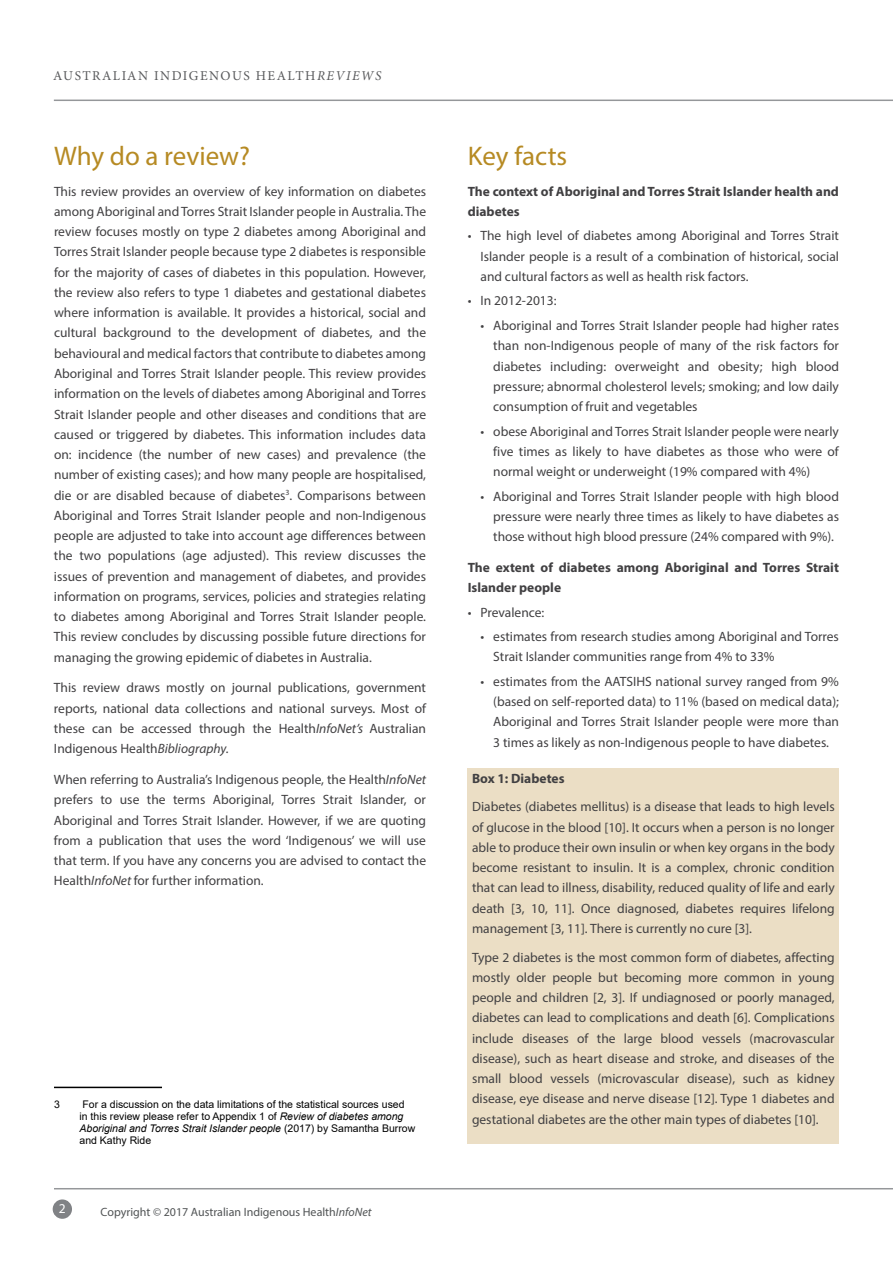
<style>
.page{position:relative;width:893px;height:1263px;background:#fff}
.page>*{position:absolute;margin:0;border:0;box-sizing:border-box;transform-origin:0 0}
.t1{font:27px "Myriad Pro";color:#b68a23}
.t2{font:13.5px/20.2px "Myriad Pro";color:#414042;text-align:justify}
.t3{font:700 13.5px/20.2px "Myriad Pro";color:#414042}
.t4{font:13.5px "Minion Pro";letter-spacing:.11em;color:#58595b}
.t5{font:13.5px "Myriad Pro";color:#fff}
.t6{font:12px "Myriad Pro";color:#515455}
.t7{font:10.5px/12px "Arial";color:#000}
.s1{font-style:italic}
</style>
<div class="page">
<div style="left:53px;top:1199px;width:19px;height:20px;background:#808285;border-radius:50%"></div>
<hr style="left:54px;top:100px;width:839px;height:1px;background:#95979a">
<hr style="left:54px;top:1188px;width:839px;height:1px;background:#95979a">
<hr style="left:54px;top:1087px;width:108px;height:1px;background:#000">
<div style="left:468px;top:768px;width:371px;height:376px;background:#ebdec5"></div>
<p class="t4" style="left:53px;top:66px;width:330px">AUSTRALIAN INDIGENOUS HEALTH<span class="s1">REVIEWS</span></p>
<h1 class="t1" style="left:54px;top:139px;width:198px">Why do a review?</h1>
<p class="t2" style="left:54px;top:181px;width:374px">This review provides an overview of key information on diabetes among Aboriginal and Torres Strait Islander people in Australia. The review focuses mostly on type 2 diabetes among Aboriginal and Torres Strait Islander people because type 2 diabetes is responsible for the majority of cases of diabetes in this population. However, the review also refers to type 1 diabetes and gestational diabetes where information is available. It provides a historical, social and cultural background to the development of diabetes, and the behavioural and medical factors that contribute to diabetes among Aboriginal and Torres Strait Islander people. This review provides information on the levels of diabetes among Aboriginal and Torres Strait Islander people and other diseases and conditions that are caused or triggered by diabetes. This information includes data on: incidence (the number of new cases) and prevalence (the number of existing cases); and how many people are hospitalised, die or are disabled because of diabetes<sup>3</sup>. Comparisons between Aboriginal and Torres Strait Islander people and non-Indigenous people are adjusted to take into account age differences between the two populations (age adjusted). This review discusses the issues of prevention and management of diabetes, and provides information on programs, services, policies and strategies relating to diabetes among Aboriginal and Torres Strait Islander people.<br>This review concludes by discussing possible future directions for managing the growing epidemic of diabetes in Australia.</p>
<p class="t2" style="left:54px;top:677px;width:374px">This review draws mostly on journal publications, government reports, national data collections and national surveys. Most of these can be accessed through the Health<span class="s1">InfoNet’s</span> Australian Indigenous Health<span class="s1">Bibliography.</span></p>
<p class="t2" style="left:54px;top:769px;width:374px">When referring to Australia’s Indigenous people, the Health<span class="s1">InfoNet </span>prefers to use the terms Aboriginal, Torres Strait Islander, or Aboriginal and Torres Strait Islander. However, if we are quoting from a publication that uses the word ‘Indigenous’ we will use that term. If you have any concerns you are advised to contact the Health<span class="s1">InfoNet</span> for further information.</p>
<p class="t7" style="left:54px;top:1098px;width:7px">3</p>
<p class="t7" style="left:80px;top:1098px;width:337px">For a discussion on the data limitations of the statistical sources used<br>in this review please refer to Appendix 1 of <span class="s1">Review of diabetes among Aboriginal and Torres Strait Islander people</span> (2017) by Samantha Burrow and Kathy Ride</p>
<p class="t5" style="left:59px;top:1200px;width:8px">2</p>
<p class="t6" style="left:101px;top:1204px;width:272px">Copyright © 2017 Australian Indigenous Health<span class="s1">InfoNet</span></p>
<h1 class="t1" style="left:468px;top:139px;width:101px">Key facts</h1>
<p class="t3" style="left:468px;top:181px;width:373px">The context of Aboriginal and Torres Strait Islander health and diabetes</p>
<p class="t2" style="left:480px;top:226px;width:360px;text-indent:-13px">• The high level of diabetes among Aboriginal and Torres Strait Islander people is a result of a combination of historical, social and cultural factors as well as health risk factors.</p>
<p class="t2" style="left:468px;top:291px;width:90px">• In 2012-2013:</p>
<p class="t2" style="left:493px;top:315px;width:347px;text-indent:-13px">• Aboriginal and Torres Strait Islander people had higher rates than non-Indigenous people of many of the risk factors for diabetes including: overweight and obesity; high blood pressure; abnormal cholesterol levels; smoking; and low daily consumption of fruit and vegetables</p>
<p class="t2" style="left:493px;top:421px;width:347px;text-indent:-13px">• obese Aboriginal and Torres Strait Islander people were nearly five times as likely to have diabetes as those who were of normal weight or underweight (19% compared with 4%)</p>
<p class="t2" style="left:493px;top:486px;width:347px;text-indent:-13px">• Aboriginal and Torres Strait Islander people with high blood pressure were nearly three times as likely to have diabetes as those without high blood pressure (24% compared with 9%).</p>
<p class="t3" style="left:468px;top:557px;width:373px">The extent of diabetes among Aboriginal and Torres Strait<br>Islander people</p>
<p class="t2" style="left:468px;top:602px;width:78px">• Prevalence:</p>
<p class="t2" style="left:493px;top:626px;width:347px;text-indent:-13px">• estimates from research studies among Aboriginal and Torres<br>Strait Islander communities range from 4% to 33%</p>
<p class="t2" style="left:493px;top:671px;width:347px;text-indent:-13px">• estimates from the AATSIHS national survey ranged from 9% (based on self-reported data) to 11% (based on medical data); Aboriginal and Torres Strait Islander people were more than 3 times as likely as non-Indigenous people to have diabetes.</p>
<p class="t3" style="left:472px;top:767px;width:94px">Box 1: Diabetes</p>
<p class="t2" style="left:472px;top:796px;width:364px">Diabetes (diabetes mellitus) is a disease that leads to high levels of glucose in the blood [10]. It occurs when a person is no longer able to produce their own insulin or when key organs in the body become resistant to insulin. It is a complex, chronic condition that can lead to illness, disability, reduced quality of life and early death [3, 10, 11]. Once diagnosed, diabetes requires lifelong management [3, 11]. There is currently no cure [3].</p>
<p class="t2" style="left:472px;top:947px;width:364px">Type 2 diabetes is the most common form of diabetes, affecting mostly older people but becoming more common in young people and children [2, 3]. If undiagnosed or poorly managed, diabetes can lead to complications and death [6]. Complications include diseases of the large blood vessels (macrovascular disease), such as heart disease and stroke, and diseases of the small blood vessels (microvascular disease), such as kidney disease, eye disease and nerve disease [12]. Type 1 diabetes and gestational diabetes are the other main types of diabetes [10].</p>
</div>
